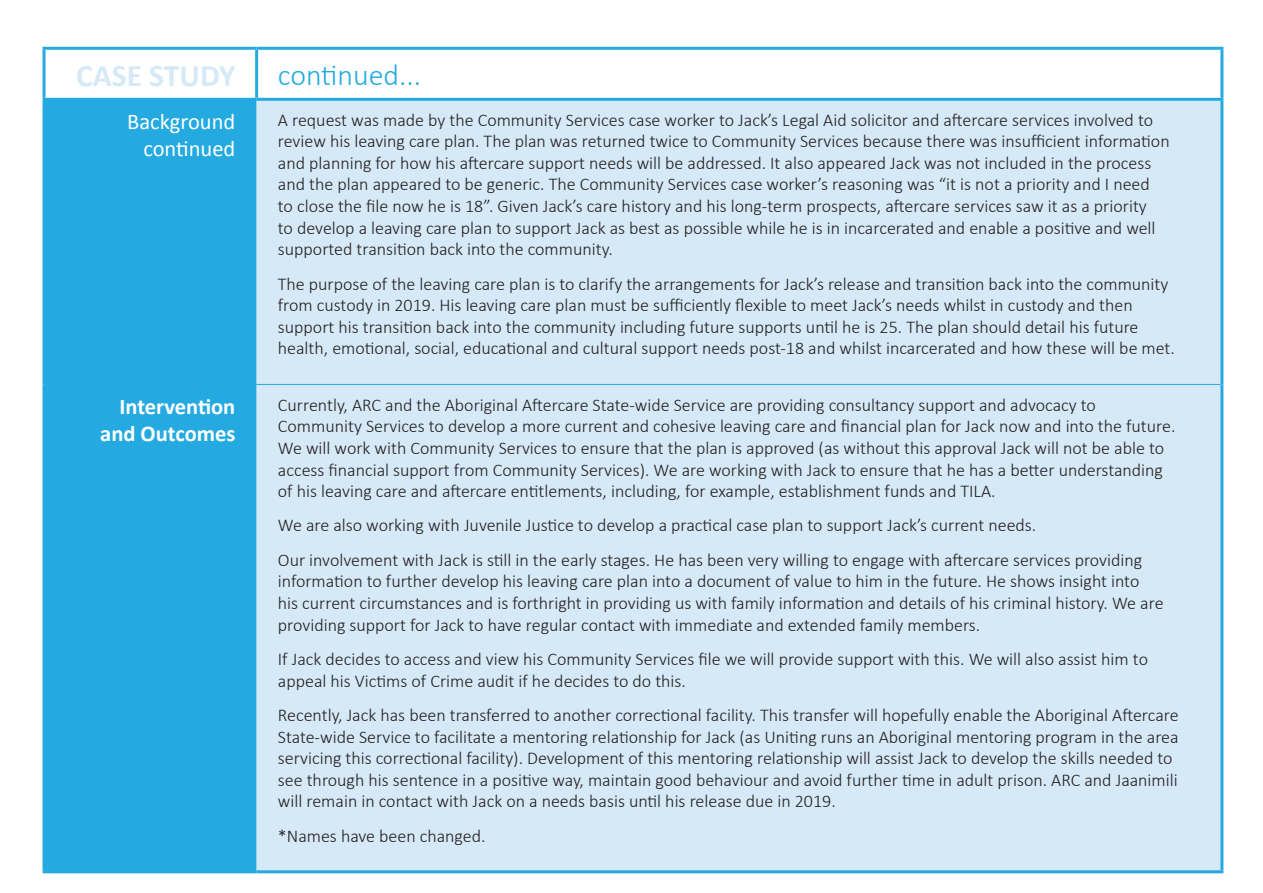
<style>
.page{position:relative;width:1263px;height:893px;background:#fff}
.page>*{position:absolute;margin:0;border:0;box-sizing:border-box;transform-origin:0 0}
.t1{font:700 31.5px "Calibri";color:#d6e9f7}
.t2{font:300 30px "Calibri";color:#24aae1}
.t3{font:700 22.5px/27px "Calibri";color:#fff;text-align:right}
.t4{font:22.5px/27px "Calibri";color:#fff;text-align:right}
.t5{font:300 18px/21.6px "Calibri";color:#231f20}
</style>
<div class="page">
<div style="left:46px;top:101px;width:211px;height:769px;background:#24aae1"></div>
<div style="left:257px;top:101px;width:963px;height:769px;background:#d6e9f7"></div>
<hr style="left:255px;top:50px;width:3px;height:48px;background:#24aae1">
<hr style="left:43px;top:98px;width:214px;height:3px;background:#24aae1">
<hr style="left:257px;top:98px;width:966px;height:3px;background:#24aae1">
<hr style="left:46px;top:384px;width:211px;height:1px;background:#24aae1">
<hr style="left:257px;top:384px;width:963px;height:1px;background:#24aae1">
<hr style="left:43px;top:47px;width:214px;height:3px;background:#24aae1">
<hr style="left:43px;top:50px;width:3px;height:48px;background:#24aae1">
<hr style="left:257px;top:47px;width:966px;height:3px;background:#24aae1">
<hr style="left:1220px;top:50px;width:3px;height:48px;background:#24aae1">
<hr style="left:43px;top:101px;width:3px;height:283px;background:#24aae1">
<hr style="left:1220px;top:101px;width:3px;height:283px;background:#24aae1">
<hr style="left:43px;top:384px;width:3px;height:486px;background:#24aae1">
<hr style="left:1220px;top:384px;width:3px;height:486px;background:#24aae1">
<hr style="left:43px;top:870px;width:214px;height:3px;background:#24aae1">
<hr style="left:257px;top:870px;width:966px;height:3px;background:#24aae1">
<h1 class="t1" style="left:76px;top:55px;width:161px">CASE STUDY</h1>
<h2 class="t2" style="left:278px;top:56px;width:145px">continued...</h2>
<p class="t4" style="left:127px;top:108px;width:110px">Background continued</p>
<p class="t5" style="left:278px;top:108px;width:893px">A request was made by the Community Services case worker to Jack’s Legal Aid solicitor and aftercare services involved to review his leaving care plan. The plan was returned twice to Community Services because there was insufficient information and planning for how his aftercare support needs will be addressed. It also appeared Jack was not included in the process and the plan appeared to be generic. The Community Services case worker’s reasoning was “it is not a priority and I need<br>to close the file now he is 18”. Given Jack’s care history and his long-term prospects, aftercare services saw it as a priority<br>to develop a leaving care plan to support Jack as best as possible while he is in incarcerated and enable a positive and well supported transition back into the community.</p>
<p class="t5" style="left:278px;top:272px;width:898px">The purpose of the leaving care plan is to clarify the arrangements for Jack’s release and transition back into the community from custody in 2019. His leaving care plan must be sufficiently flexible to meet Jack’s needs whilst in custody and then support his transition back into the community including future supports until he is 25. The plan should detail his future health, emotional, social, educational and cultural support needs post-18 and whilst incarcerated and how these will be met.</p>
<p class="t3" style="left:100px;top:393px;width:137px">Intervention and Outcomes</p>
<p class="t5" style="left:278px;top:393px;width:899px">Currently, ARC and the Aboriginal Aftercare State-wide Service are providing consultancy support and advocacy to Community Services to develop a more current and cohesive leaving care and financial plan for Jack now and into the future.<br>We will work with Community Services to ensure that the plan is approved (as without this approval Jack will not be able to access financial support from Community Services). We are working with Jack to ensure that he has a better understanding of his leaving care and aftercare entitlements, including, for example, establishment funds and TILA.</p>
<p class="t5" style="left:278px;top:507px;width:866px;line-height:34.3px">We are also working with Juvenile Justice to develop a practical case plan to support Jack’s current needs.<br>Our involvement with Jack is still in the early stages. He has been very willing to engage with aftercare services providing</p>
<p class="t5" style="left:278px;top:570px;width:887px">information to further develop his leaving care plan into a document of value to him in the future. He shows insight into his current circumstances and is forthright in providing us with family information and details of his criminal history. We are providing support for Jack to have regular contact with immediate and extended family members.</p>
<p class="t5" style="left:278px;top:647px;width:872px">If Jack decides to access and view his Community Services file we will provide support with this. We will also assist him to appeal his Victims of Crime audit if he decides to do this.</p>
<p class="t5" style="left:278px;top:703px;width:902px">Recently, Jack has been transferred to another correctional facility. This transfer will hopefully enable the Aboriginal Aftercare State-wide Service to facilitate a mentoring relationship for Jack (as Uniting runs an Aboriginal mentoring program in the area servicing this correctional facility). Development of this mentoring relationship will assist Jack to develop the skills needed to see through his sentence in a positive way, maintain good behaviour and avoid further time in adult prison. ARC and Jaanimili will remain in contact with Jack on a needs basis until his release due in 2019.</p>
<p class="t5" style="left:278px;top:824px;width:209px">*Names have been changed.</p>
</div>
